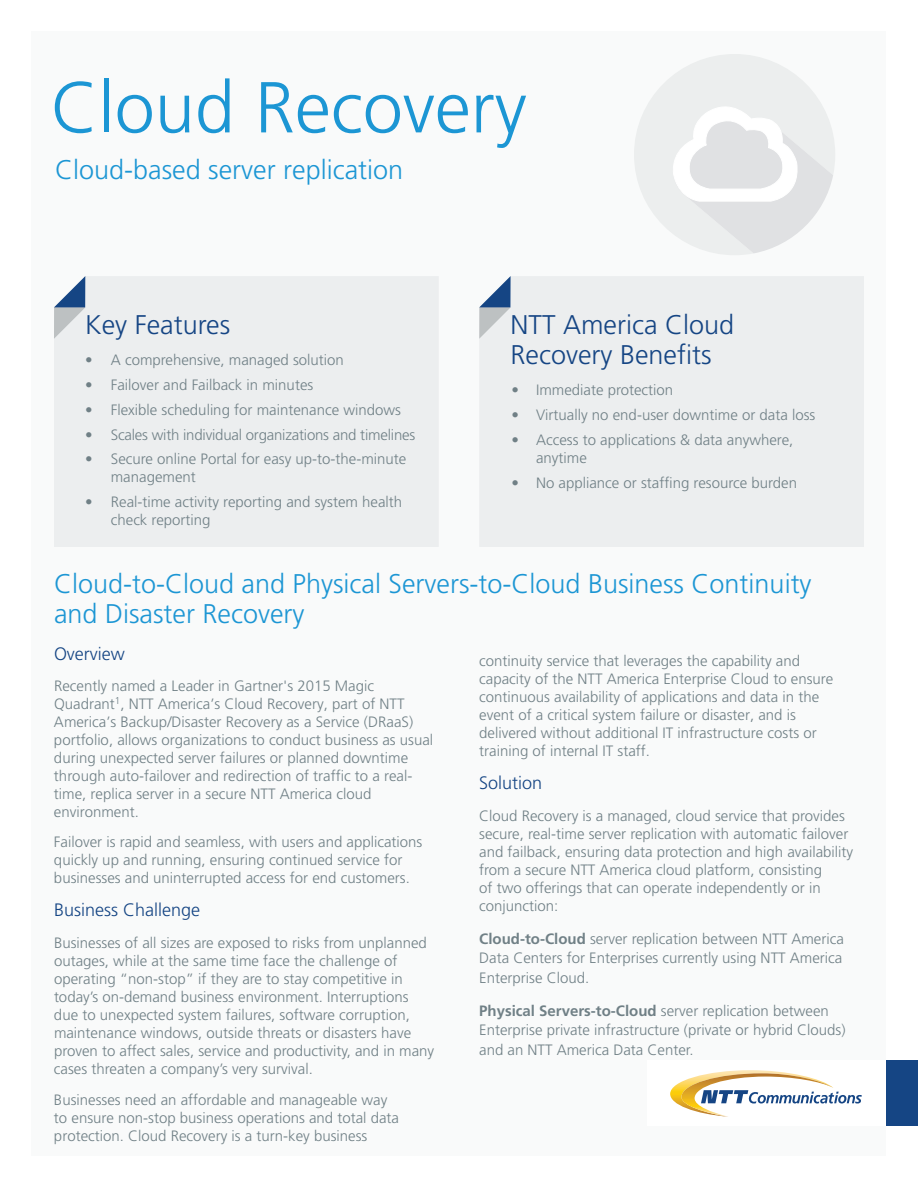
<style>
.page{position:relative;width:918px;height:1188px;background:#fff}
.page>*{position:absolute;margin:0;border:0;box-sizing:border-box;transform-origin:0 0}
.t1{font:300 72px "Frutiger";color:#1c96d4}
.t2{font:300 27px/30px "Frutiger";color:#1c96d4}
.t3{font:300 27px/30px "Frutiger";color:#154584}
.t4{font:300 18px "Frutiger";color:#154584}
.t5{font:300 15px/18px "Frutiger";color:#708086}
.t6{font:300 15px "Frutiger LT Std";color:#708086}
.s1{font-family:"Frutiger LT Std"}
.s2{font-weight:700}
</style>
<div class="page">
<div style="left:32px;top:32px;width:854px;height:1124px;background:#f9fafa"></div>
<div style="left:647px;top:1061px;width:260px;height:65px;background:#fff"></div>
<div style="left:886px;top:1061px;width:32px;height:65px;background:#154584"></div>
<img style="left:670px;top:1070px;width:117px;height:36px">
<img style="left:681px;top:1073px;width:152px;height:44px">
<svg style="left:701px;top:1090px;width:161px;height:13px"></svg>
<div style="left:54px;top:276px;width:384px;height:271px;background:#eceeef"></div>
<div style="left:480px;top:276px;width:384px;height:271px;background:#eceeef"></div>
<svg style="left:54px;top:276px;width:31px;height:63px"></svg>
<svg style="left:479px;top:276px;width:32px;height:63px"></svg>
<svg style="left:634px;top:54px;width:201px;height:201px"></svg>
<h1 class="t1" style="left:51px;top:67px;width:478px">Cloud Recovery</h1>
<h2 class="t2" style="left:55px;top:155px;width:350px">Cloud<span class="s1">-b</span>ased <span class="s1">s</span>erver <span class="s1">r</span>eplication</h2>
<h2 class="t3" style="left:85px;top:310px;width:146px">Key Features</h2>
<p class="t5" style="left:85px;top:351px;width:260px">• A comprehensive, managed solution</p>
<p class="t5" style="left:85px;top:376px;width:230px">• Failover and Failback in minutes</p>
<p class="t5" style="left:85px;top:401px;width:317px">• Flexible scheduling for maintenance windows</p>
<p class="t5" style="left:85px;top:426px;width:331px">• Scales with individual organizations and timelines</p>
<p class="t5" style="left:111px;top:450px;width:297px;text-indent:-26px">• Secure online Portal for easy up-to-the-minute management</p>
<p class="t5" style="left:111px;top:493px;width:293px;text-indent:-26px">• Real-time activity reporting and system health check reporting</p>
<h2 class="t3" style="left:511px;top:310px;width:225px">NTT A<span class="s1">merica</span> Cloud<br>Recovery Benefits</h2>
<p class="t5" style="left:536px;top:378px;width:281px;line-height:24.8px">Immediate protection<br>Virtually no end-user downtime or data loss<br>Access to applications &amp; data anywhere,</p>
<p class="t5" style="left:536px;top:449px;width:52px">anytime</p>
<p class="t5" style="left:512px;top:378px;width:9px;line-height:24.8px;text-align:justify">• • •</p>
<p class="t5" style="left:512px;top:474px;width:287px">• No appliance or staffing resource burden</p>
<h2 class="t2" style="left:54px;top:569px;width:759px">Cloud-to-Cloud and Physical Servers-to-Cloud Business Continuity and Disaster Recovery</h2>
<p class="t4" style="left:54px;top:643px;width:72px">Overview</p>
<p class="t6" style="left:54px;top:677px;width:322px">Recently named a Leader in Gartner's 2015 Magic</p>
<p class="t5" style="left:54px;top:695px;width:381px"><span class="s1">Quadrant</span><sup>1</sup><span class="s1">,</span> NTT America’s Cloud Recovery, part of NTT America’s Backup/Disaster Recovery as a Service (DRaaS) portfolio, allows organizations to conduct business as usual during unexpected server failures or planned downtime through auto-failover and redirection of traffic to a real&shy;time, replica server in a secure NTT America cloud environment.</p>
<p class="t5" style="left:54px;top:833px;width:370px">Failover is rapid and seamless, with users and applications quickly up and running, ensuring continued service for businesses and uninterrupted access for end customers.</p>
<p class="t4" style="left:54px;top:900px;width:148px">Business Challenge</p>
<p class="t5" style="left:54px;top:934px;width:382px">Businesses of all sizes are exposed to risks from unplanned outages, while at the same time face the challenge of operating “non-stop” if they are to stay competitive in today’s on-demand business environment. Interruptions due to unexpected system failures, software corruption, maintenance windows, outside threats or disasters have proven to affect sales, service and productivity, and in many cases threaten a company’s very survival.</p>
<p class="t5" style="left:54px;top:1091px;width:347px">Businesses need an affordable and manageable way to ensure non-stop business operations and total data</p>
<p class="t6" style="left:54px;top:1127px;width:315px">protection. Cloud Recovery is a turn-key business</p>
<p class="t6" style="left:479px;top:653px;width:322px">continuity service that leverages the capability and</p>
<p class="t5" style="left:479px;top:670px;width:356px"><span class="s1">capacity of the NTT</span> America Enterprise Cloud to ensure continuous availability of applications and data in the event of a critical system failure or disaster, and is delivered without additional IT infrastructure costs or training of internal IT staff.</p>
<p class="t4" style="left:479px;top:773px;width:65px">Solution</p>
<p class="t5" style="left:479px;top:807px;width:375px">Cloud Recovery is a managed, cloud service that provides secure, real-time server replication with automatic failover and failback, ensuring data protection and high availability from a secure NTT America cloud platform, consisting<br>of two offerings that can operate independently or in conjunction:</p>
<p class="t5" style="left:479px;top:929px;width:366px;line-height:19.5px;text-align:justify"><span class="s2">Cloud-to-Cloud</span> server replication between NTT America Data Centers for Enterprises currently using NTT America Enterprise Cloud.</p>
<p class="t5" style="left:479px;top:1001px;width:368px;line-height:19.5px"><span class="s2">Physical Servers-to-Cloud</span> server replication between<br>Enterprise private infrastructure (private or hybrid Clouds) and an NTT America Data Center.</p>
</div>
